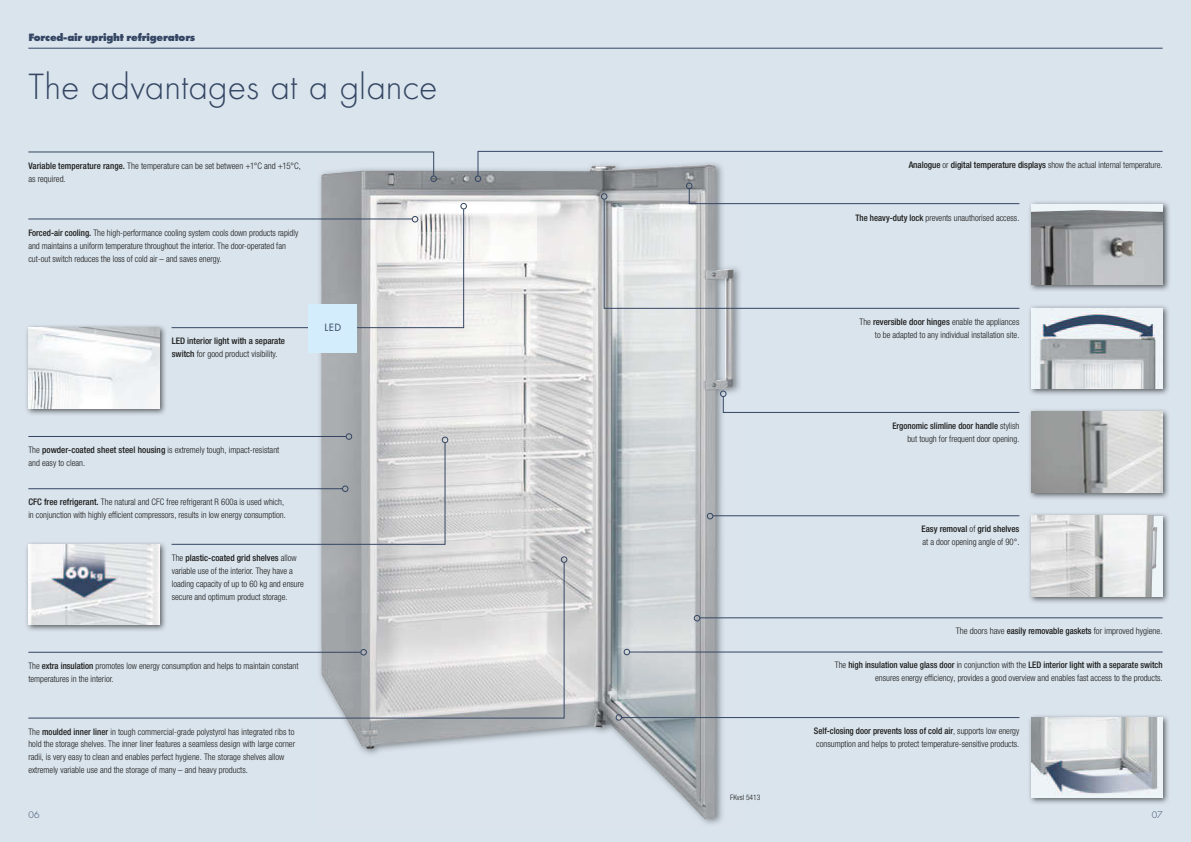
<style>
.page{position:relative;width:1191px;height:842px;background:#fff}
.page>*{position:absolute;margin:0;border:0;box-sizing:border-box;transform-origin:0 0}
.t1{font:300 38px "Futura";color:#344663}
.t2{font:700 expanded 11px "Futura";letter-spacing:-.015em;color:#344663}
.t3{font:11px "Futura Boo";color:#344663}
.t4{font:300 10px "Futura";color:#344663}
.t5{font:300 condensed 9px/13px "Helvetica Neue LTW1 G";color:#1a1a18}
.t6{font:500 condensed 9px/13px "Helvetica Neue LTW1 G";color:#1a1a18}
.t7{font:300 condensed 7.5px "Helvetica Neue LTW1 G";color:#1a1a18}
.s1{font-weight:500}
.s2{font-weight:300}
</style>
<div class="page">
<div style="left:590px;top:0;width:601px;height:842px;background:#dae4ed"></div>
<img style="left:695px;top:163px;width:47px;height:661px">
<img style="left:595px;top:164px;width:138px;height:655px">
<img style="left:1029px;top:305px;width:140px;height:90px">
<div style="left:1031px;top:308px;width:131px;height:80px;background:#edf5f9"></div>
<img style="left:1039px;top:309px;width:117px;height:79px">
<img style="left:1029px;top:409px;width:140px;height:90px">
<img style="left:1031px;top:412px;width:131px;height:80px">
<img style="left:1029px;top:513px;width:140px;height:90px">
<div style="left:1031px;top:516px;width:131px;height:81px;background:#edf5f9"></div>
<img style="left:1031px;top:516px;width:126px;height:81px">
<img style="left:1029px;top:715px;width:140px;height:89px">
<div style="left:1031px;top:717px;width:131px;height:81px;background:#edf5f9"></div>
<img style="left:1031px;top:717px;width:127px;height:77px">
<img style="left:1029px;top:202px;width:141px;height:89px">
<div style="left:1031px;top:204px;width:131px;height:80px;background:#edf5f9"></div>
<img style="left:1031px;top:210px;width:131px;height:74px">
<hr style="left:590px;top:151px;width:572px;height:1px;background:#344663">
<svg style="left:686px;top:183px;width:56px;height:16px"></svg>
<svg style="left:603px;top:199px;width:417px;height:110px"></svg>
<svg style="left:601px;top:193px;width:6px;height:6px"></svg>
<svg style="left:720px;top:391px;width:300px;height:22px"></svg>
<hr style="left:713px;top:515px;width:306px;height:1px;background:#344663">
<svg style="left:707px;top:513px;width:6px;height:6px"></svg>
<hr style="left:700px;top:618px;width:462px;height:1px;background:#344663">
<svg style="left:694px;top:615px;width:6px;height:6px"></svg>
<hr style="left:630px;top:652px;width:532px;height:1px;background:#344663">
<svg style="left:624px;top:649px;width:6px;height:6px"></svg>
<hr style="left:621px;top:717px;width:398px;height:1px;background:#344663">
<svg style="left:616px;top:714px;width:6px;height:6px"></svg>
<hr style="left:590px;top:48px;width:572px;height:1px;background:#344663">
<div style="left:0;top:0;width:595px;height:842px;background:#dae4ed"></div>
<img style="left:321px;top:166px;width:274px;height:583px">
<img style="left:26px;top:325px;width:140px;height:90px">
<img style="left:28px;top:328px;width:131px;height:80px">
<img style="left:26px;top:542px;width:140px;height:86px">
<img style="left:28px;top:544px;width:131px;height:18px">
<svg style="left:28px;top:151px;width:409px;height:31px"></svg>
<hr style="left:28px;top:219px;width:384px;height:1px;background:#344663">
<svg style="left:171px;top:209px;width:293px;height:119px"></svg>
<div style="left:460px;top:203px;width:7px;height:6px;border:1px solid #344663;border-radius:50%"></div>
<hr style="left:28px;top:436px;width:318px;height:1px;background:#344663">
<hr style="left:28px;top:488px;width:314px;height:1px;background:#344663">
<svg style="left:171px;top:434px;width:277px;height:111px"></svg>
<svg style="left:28px;top:562px;width:536px;height:156px"></svg>
<svg style="left:561px;top:557px;width:6px;height:6px"></svg>
<svg style="left:475px;top:151px;width:6px;height:31px"></svg>
<hr style="left:478px;top:151px;width:117px;height:1px;background:#344663">
<div style="left:309px;top:304px;width:48px;height:48px;background:#d4edfc"></div>
<hr style="left:28px;top:48px;width:567px;height:1px;background:#344663">
<p class="t2" style="left:28px;top:33px;width:168px">Forced-air upright refrigerators</p>
<h1 class="t1" style="left:28px;top:72px;width:411px">The advantages at a glance</h1>
<p class="t5" style="left:28px;top:160px;width:274px"><span class="s1">Variable temperature range.</span> The temperature can be set between +1°C and +15°C, as required.</p>
<p class="t5" style="left:28px;top:227px;width:271px"><span class="s1">Forced-air cooling.</span> The high-performance cooling system cools down products rapidly and maintains a uniform temperature throughout the interior. The door-operated fan cut-out switch reduces the loss of cold air – and saves energy.</p>
<p class="t6" style="left:172px;top:335px;width:115px">LED interior light with a separate switch <span class="s2">for good product visibility.</span></p>
<p class="t3" style="left:324px;top:322px;width:18px">LED</p>
<p class="t5" style="left:28px;top:444px;width:252px">The <span class="s1">powder-coated sheet steel housing</span> is extremely tough, impact-resistant and easy to clean.</p>
<p class="t5" style="left:28px;top:496px;width:259px"><span class="s1">CFC free refrigerant.</span> The natural and CFC free refrigerant R 600a is used which, in conjunction with highly efficient compressors, results in low energy consumption.</p>
<p class="t5" style="left:172px;top:552px;width:133px">The <span class="s1">plastic-coated grid shelves</span> allow variable use of the interior. They have a loading capacity of up to 60 kg and ensure secure and optimum product storage.</p>
<p class="t5" style="left:28px;top:660px;width:272px">The <span class="s1">extra insulation</span> promotes low energy consumption and helps to maintain constant temperatures in the interior.</p>
<p class="t5" style="left:28px;top:726px;width:268px">The <span class="s1">moulded inner liner</span> in tough commercial-grade polystyrol has integrated ribs to hold the storage shelves. The inner liner features a seamless design with large corner radii, is very easy to clean and enables perfect hygiene. The storage shelves allow extremely variable use and the storage of many – and heavy products.</p>
<p class="t4" style="left:28px;top:811px;width:13px">06</p>
<p class="t7" style="left:730px;top:795px;width:32px">FKvsl 5413</p>
<p class="t5" style="left:908px;top:159px;width:255px"><span class="s1">Analogue</span> or <span class="s1">digital temperature displays</span> show the actual internal temperature.</p>
<p class="t5" style="left:855px;top:212px;width:165px"><span class="s1">The heavy-duty lock</span> prevents unauthorised access.</p>
<p class="t5" style="left:859px;top:316px;width:161px;text-align:right">The <span class="s1">reversible door hinges</span> enable the appliances to be adapted to any individual installation site.</p>
<p class="t5" style="left:892px;top:420px;width:129px;text-align:right"><span class="s1">Ergonomic slimline door handle</span> stylish but tough for frequent door opening.</p>
<p class="t5" style="left:921px;top:523px;width:100px"><span class="s1">Easy removal</span> of <span class="s1">grid shelves </span>at a door opening angle of 90°.</p>
<p class="t5" style="left:955px;top:625px;width:208px">The doors have <span class="s1">easily removable gaskets</span> for improved hygiene.</p>
<p class="t5" style="left:835px;top:660px;width:329px;text-align:right">The <span class="s1">high insulation value glass door</span> in conjunction with the <span class="s1">LED interior light with a separate switch </span>ensures energy efficiency, provides a good overview and enables fast access to the products.</p>
<p class="t5" style="left:814px;top:725px;width:207px"><span class="s1">Self-closing door prevents loss of cold air</span>, supports low energy consumption and helps to protect temperature-sensitive products.</p>
<p class="t4" style="left:1152px;top:811px;width:12px">07</p>
</div>
